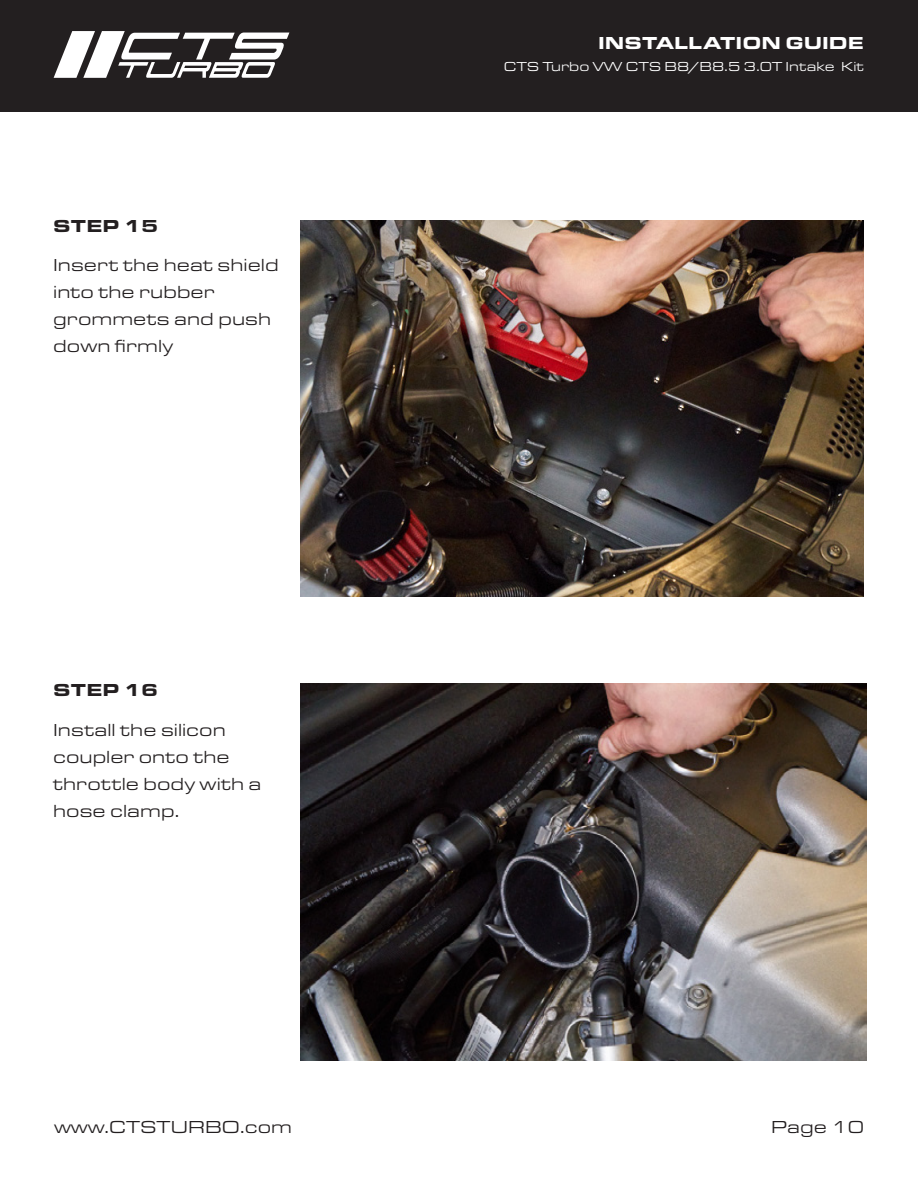
<style>
.page{position:relative;width:918px;height:1188px;background:#fff}
.page>*{position:absolute;margin:0;border:0;box-sizing:border-box;transform-origin:0 0}
.t1{font:18px/27px "Eurostile Ext";color:#231f20}
.t2{font:900 18px "Eurostile Ext";color:#fff}
.t3{font:900 18px "Eurostile Ext";letter-spacing:.005em;color:#231f20}
.t4{font:13.5px "Eurostile Ext";color:#fff}
</style>
<div class="page">
<div style="left:0;top:0;width:918px;height:112px;background:#231f20"></div>
<svg style="left:54px;top:31px;width:235px;height:47px"></svg>
<img style="left:301px;top:220px;width:563px;height:376px">
<img style="left:301px;top:684px;width:565px;height:377px">
<p class="t2" style="left:598px;top:29px;width:267px">INSTALLATION GUIDE</p>
<p class="t3" style="left:53px;top:212px;width:107px">STEP 15</p>
<p class="t1" style="left:53px;top:251px;width:227px">Insert the heat shield into the rubber grommets and push down firmly</p>
<p class="t3" style="left:53px;top:676px;width:107px">STEP 16</p>
<p class="t1" style="left:53px;top:715px;width:210px">Install the silicon coupler onto the throttle body with a hose clamp.</p>
<p class="t4" style="left:504px;top:58px;width:362px">CTS Turbo VW CTS B8/B8.5 3.0T Intake Kit</p>
<p class="t1" style="left:54px;top:1113px;width:240px">www.CTSTURBO.com</p>
<p class="t1" style="left:771px;top:1113px;width:94px">Page 10</p>
</div>
